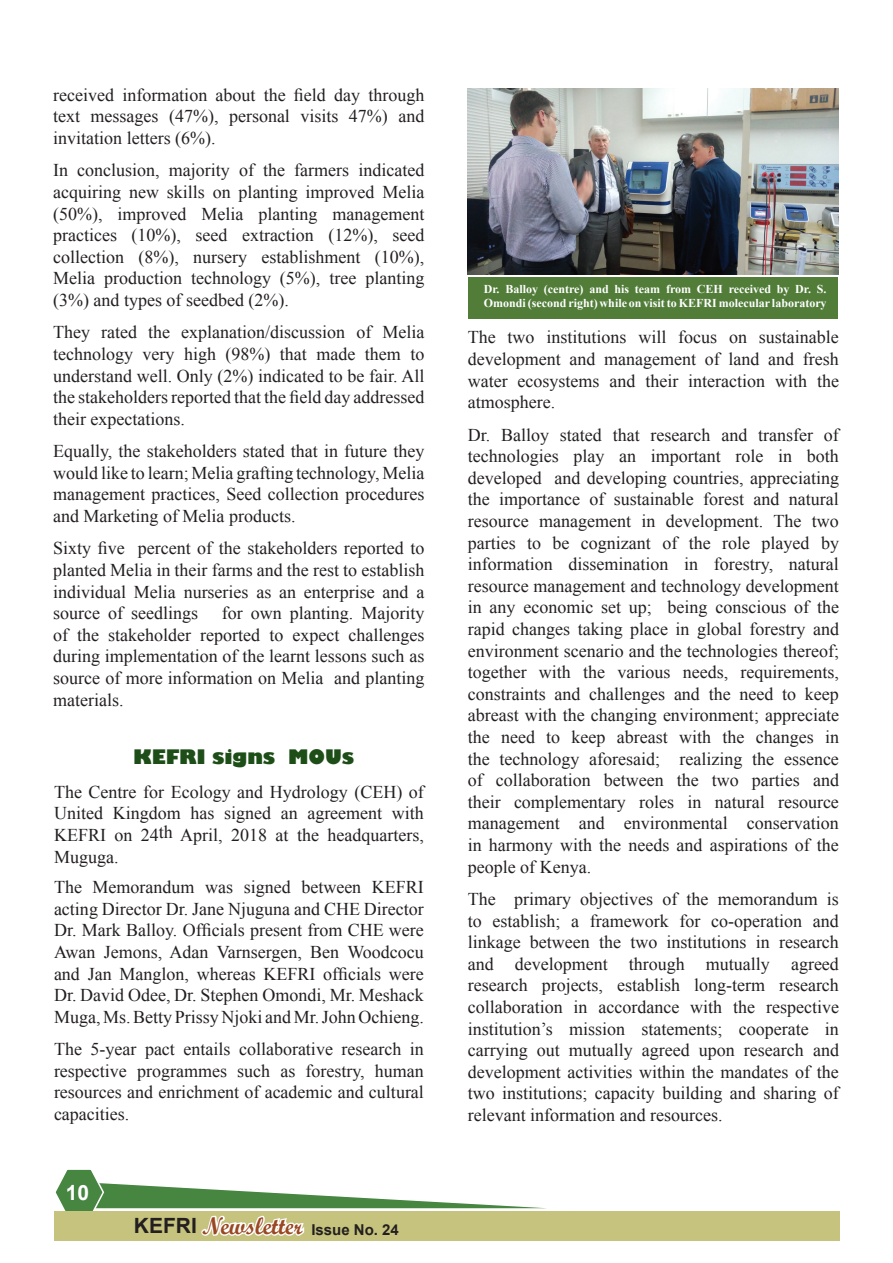
<style>
.page{position:relative;width:893px;height:1263px;background:#fff}
.page>*{position:absolute;margin:0;border:0;box-sizing:border-box;transform-origin:0 0}
.t1{font:700 21px "Arial";color:#fff}
.t2{font:800 19.5px "Gill Sans";color:#1d4e18}
.t3{font:18px/21.6px "Times New Roman";color:#231f20;text-align:justify}
.t4{font:700 15px "Arial";color:#231f20}
.t5{font:700 12px/14.4px "Times New Roman";color:#fff}
.s1{font-family:"Script MT Bold";font-weight:400;font-size:24px;color:#994821}
.s2{font-family:"Script MT Bold";font-weight:400;font-size:22.5px;color:#994821}
</style>
<div class="page">
<div style="left:54px;top:1211px;width:785px;height:30px;background:#c5c37d"></div>
<svg style="left:55px;top:1169px;width:491px;height:67px"></svg>
<img style="left:468px;top:88px;width:371px;height:186px">
<div style="left:468px;top:277px;width:370px;height:41px;background:#517d39"></div>
<p class="t3" style="left:53px;top:84px;width:373px">received information about the field day through text messages (47%), personal visits 47%) and invitation letters (6%).</p>
<p class="t3" style="left:53px;top:159px;width:373px">In conclusion, majority of the farmers indicated acquiring new skills on planting improved Melia (50%), improved Melia planting management practices (10%), seed extraction (12%), seed collection (8%), nursery establishment (10%), Melia production technology (5%), tree planting (3%) and types of seedbed (2%).</p>
<p class="t3" style="left:53px;top:321px;width:373px">They rated the explanation/discussion of Melia technology very high (98%) that made them to understand well. Only (2%) indicated to be fair. All the stakeholders reported that the field day addressed their expectations.</p>
<p class="t3" style="left:53px;top:440px;width:373px">Equally, the stakeholders stated that in future they would like to learn; Melia grafting technology, Melia management practices, Seed collection procedures and Marketing of Melia products.</p>
<p class="t3" style="left:53px;top:537px;width:373px">Sixty five percent of the stakeholders reported to planted Melia in their farms and the rest to establish individual Melia nurseries as an enterprise and a source of seedlings</p>
<p class="t3" style="left:53px;top:602px;width:373px;text-indent:169px">for own planting. Majority of the stakeholder reported to expect challenges during implementation of the learnt lessons such as source of more information on Melia and planting materials.</p>
<p class="t2" style="left:133px;top:745px;width:222px">KEFRI signs MOUs</p>
<p class="t3" style="left:54px;top:781px;width:371px">The Centre for Ecology and Hydrology (CEH) of United Kingdom has signed an agreement with KEFRI on 24th April, 2018 at the headquarters, Muguga.</p>
<p class="t3" style="left:54px;top:876px;width:371px">The Memorandum was signed between KEFRI acting Director Dr. Jane Njuguna and CHE Director Dr. Mark Balloy. Officials present from CHE were Awan Jemons, Adan Varnsergen, Ben Woodcocu and Jan Manglon, whereas KEFRI officials were Dr. David Odee, Dr. Stephen Omondi, Mr. Meshack Muga, Ms. Betty Prissy Njoki and Mr. John Ochieng.</p>
<p class="t3" style="left:54px;top:1038px;width:371px">The 5-year pact entails collaborative research in respective programmes such as forestry, human resources and enrichment of academic and cultural capacities.</p>
<p class="t1" style="left:66px;top:1178px;width:25px">10</p>
<p class="t4" style="left:134px;top:1220px;width:266px"><sup>KEFRI</sup> <span class="s1">Newslette</span><span class="s2">r</span> Issue No. 24</p>
<p class="t5" style="left:484px;top:281px;width:344px">Dr. Balloy (centre) and his team from CEH received by Dr. S.<br>Omondi (second right) while on visit to KEFRI molecular laboratory</p>
<p class="t3" style="left:468px;top:326px;width:373px">The two institutions will focus on sustainable development and management of land and fresh water ecosystems and their interaction with the atmosphere.</p>
<p class="t3" style="left:468px;top:423px;width:373px">Dr. Balloy stated that research and transfer of technologies play an important role in both developed and developing countries, appreciating the importance of sustainable forest and natural resource management in development. The two parties to be cognizant of the role played by information dissemination in forestry, natural resource management and technology development in any economic set up; being conscious of the rapid changes taking place in global forestry and environment scenario and the technologies thereof; together with the various needs, requirements, constraints and challenges and the need to keep abreast with the changing environment; appreciate the need to keep abreast with the changes in the technology aforesaid; realizing the essence of collaboration between the two parties and their complementary roles in natural resource management and environmental conservation in harmony with the needs and aspirations of the people of Kenya.</p>
<p class="t3" style="left:468px;top:888px;width:373px">The primary objectives of the memorandum is to establish; a framework for co-operation and linkage between the two institutions in research and development through mutually agreed research projects, establish long-term research collaboration in accordance with the respective institution’s mission statements; cooperate in carrying out mutually agreed upon research and development activities within the mandates of the two institutions; capacity building and sharing of relevant information and resources.</p>
</div>
